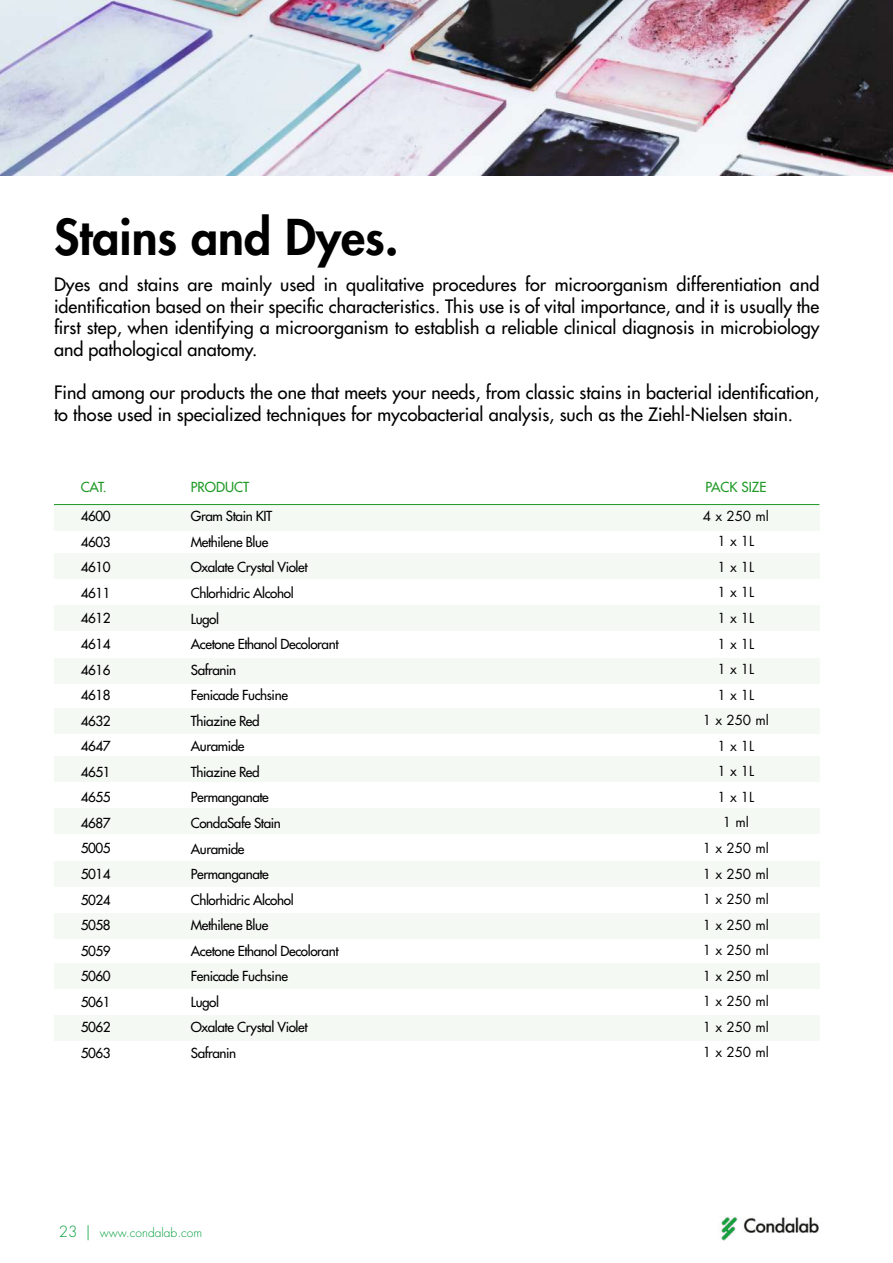
<style>
.page{position:relative;width:893px;height:1263px;background:#fff}
.page>*{position:absolute;margin:0;border:0;box-sizing:border-box;transform-origin:0 0}
.t1{font:800 48px "Futura Std";color:#000}
.t2{font:500 18px/21.6px "Futura Std";color:#000;text-align:justify}
.t3{font:500 13.5px/25.5px "Futura Std";letter-spacing:-.03em;color:#000;text-align:justify}
.t4{font:13.5px/25.5px "Futura Std";color:#000;text-align:center}
.t5{font:500 13.5px "Futura Std";color:#1f9926}
.t6{font:300 12px "Futura Std";color:#009e3a}
.s1{font-size:15px}
</style>
<div class="page">
<img style="left:720px;top:1216px;width:100px;height:25px">
<img style="left:0;top:0;width:893px;height:176px">
<div style="left:54px;top:659px;width:765px;height:25px;background:#f4f9f4"></div>
<div style="left:54px;top:862px;width:765px;height:25px;background:#f4f9f4"></div>
<div style="left:54px;top:1016px;width:765px;height:25px;background:#f4f9f4"></div>
<div style="left:54px;top:913px;width:765px;height:25px;background:#f4f9f4"></div>
<div style="left:54px;top:554px;width:765px;height:25px;background:#f4f9f4"></div>
<div style="left:54px;top:756px;width:765px;height:26px;background:#f4f9f4"></div>
<div style="left:54px;top:505px;width:765px;height:25px;background:#f4f9f4"></div>
<div style="left:54px;top:708px;width:765px;height:25px;background:#f4f9f4"></div>
<div style="left:54px;top:605px;width:765px;height:25px;background:#f4f9f4"></div>
<div style="left:54px;top:808px;width:765px;height:25px;background:#f4f9f4"></div>
<div style="left:54px;top:963px;width:765px;height:25px;background:#f4f9f4"></div>
<hr style="left:54px;top:504px;width:765px;height:1px;background:#1f9926">
<h1 class="t1" style="left:54px;top:207px;width:346px">Stains and Dyes.</h1>
<p class="t2" style="left:54px;top:274px;width:767px">Dyes and stains are mainly used in qualitative procedures for microorganism differentiation and identification based on their specific characteristics. This use is of vital importance, and it is usually the first step, when identifying a microorganism to establish a reliable clinical diagnosis in microbiology and pathological anatomy.</p>
<p class="t2" style="left:54px;top:382px;width:767px">Find among our products the one that meets your needs, from classic stains in bacterial identification, to those used in specialized techniques for mycobacterial analysis, such as the Ziehl-Nielsen stain.</p>
<p class="t5" style="left:81px;top:478px;width:28px">CAT.</p>
<p class="t5" style="left:191px;top:478px;width:60px">PRODUCT</p>
<p class="t5" style="left:705px;top:478px;width:62px">PACK SIZE</p>
<p class="t3" style="left:81px;top:504px;width:31px">4600<br>4603<br>4610<br>4611<br>4612<br>4614<br>4616<br>4618<br>4632<br>4647<br>4651<br>4655<br>4687<br>5005<br>5014<br>5024<br>5058<br>5059<br>5060<br>5061<br>5062<br>5063</p>
<p class="t3" style="left:191px;top:504px;width:149px;text-align:left">Gram Stain KIT<br>Methilene Blue<br>Oxalate Crystal Violet<br>Chlorhidric Alcohol<br>Lugol<br>Acetone Ethanol Decolorant<br>Safranin<br>Fenicade Fuchsine<br>Thiazine Red<br>Auramide<br>Thiazine Red<br>Permanganate<br>CondaSafe Stain<br>Auramide<br>Permanganate<br>Chlorhidric Alcohol<br>Methilene Blue<br>Acetone Ethanol Decolorant<br>Fenicade Fuchsine<br>Lugol<br>Oxalate Crystal Violet<br>Safranin</p>
<p class="t4" style="left:703px;top:503px;width:67px">4 x 250 ml<br>1 x 1L<br>1 x 1L<br>1 x 1L<br>1 x 1L<br>1 x 1L<br>1 x 1L<br>1 x 1L<br>1 x 250 ml<br>1 x 1L<br>1 x 1L<br>1 x 1L<br>1 ml<br>1 x 250 ml<br>1 x 250 ml<br>1 x 250 ml<br>1 x 250 ml<br>1 x 250 ml<br>1 x 250 ml<br>1 x 250 ml<br>1 x 250 ml<br>1 x 250 ml</p>
<p class="t6" style="left:59px;top:1225px;width:145px"><span class="s1">23 |</span> www.condalab.com</p>
</div>
